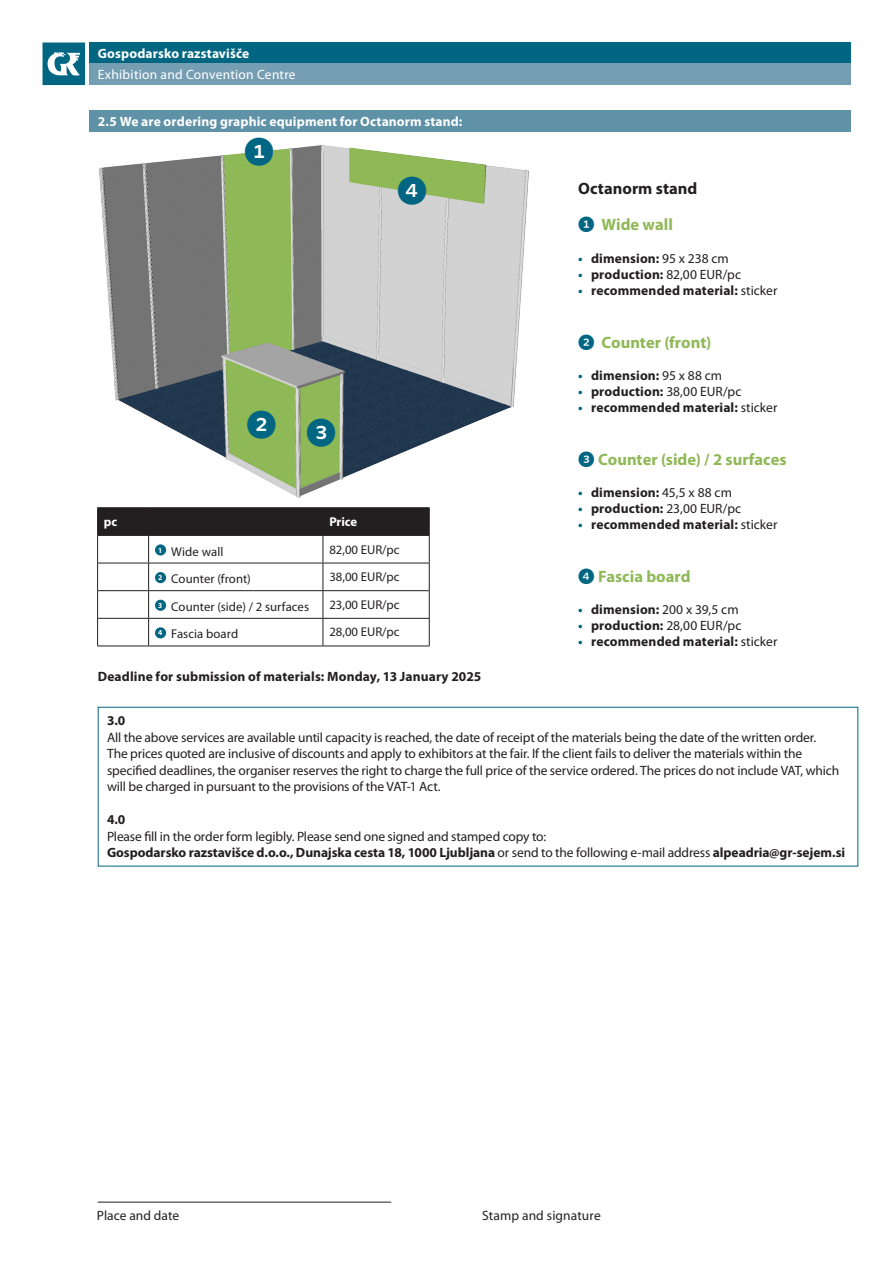
<style>
.page{position:relative;width:893px;height:1263px;background:#fff}
.page>*{position:absolute;margin:0;border:0;box-sizing:border-box;transform-origin:0 0}
.t1{font:30px "Whitney Index Black Round Bd";color:#006682}
.t2{font:700 16.5px "Myriad Pro";color:#8fb856}
.t3{font:700 16.5px/36px "Myriad Pro";color:#231f20}
.t4{font:13.5px/16.5px "Myriad Pro";letter-spacing:-.01em;color:#231f20}
.t5{font:700 13.5px "Myriad Pro";letter-spacing:.01em;color:#231f20}
.t6{font:700 13.5px "Myriad Pro";letter-spacing:.01em;color:#fff}
.t7{font:13.5px "Myriad Pro";letter-spacing:.015em;color:#fff}
.t8{font:12.75px "Myriad Pro";color:#231f20}
.t9{font:700 12.75px "Myriad Pro";color:#fff}
.s1{font-family:"Whitney Index Black Round Bd";font-weight:400;color:#006682}
.s2{color:#8fb856}
.s3{color:#006682}
.s4{font-weight:400}
.s5{font-weight:700}
</style>
<div class="page">
<hr style="left:97px;top:507px;width:52px;height:1px;background:#231f20">
<hr style="left:149px;top:507px;width:174px;height:1px;background:#231f20">
<hr style="left:323px;top:507px;width:107px;height:1px;background:#231f20">
<svg style="left:97px;top:508px;width:333px;height:138px"></svg>
<hr style="left:97px;top:646px;width:52px;height:1px;background:#231f20">
<hr style="left:149px;top:646px;width:174px;height:1px;background:#231f20">
<hr style="left:323px;top:646px;width:107px;height:1px;background:#231f20">
<div style="left:155px;top:544px;width:11px;height:11px;background:#006682;border-radius:50%"></div>
<div style="left:155px;top:572px;width:11px;height:11px;background:#006682;border-radius:50%"></div>
<div style="left:155px;top:600px;width:11px;height:11px;background:#006682;border-radius:50%"></div>
<div style="left:155px;top:627px;width:11px;height:11px;background:#006682;border-radius:50%"></div>
<hr style="left:98px;top:1202px;width:293px;height:1px;background:#231f20">
<div style="left:89px;top:43px;width:761px;height:21px;background:#006682"></div>
<svg style="left:43px;top:43px;width:42px;height:42px"></svg>
<div style="left:89px;top:111px;width:761px;height:21px;background:#5f91a7"></div>
<img style="left:99px;top:144px;width:430px;height:354px">
<div style="left:249px;top:140px;width:24px;height:24px;background:#fff;border-radius:50%"></div>
<div style="left:249px;top:412px;width:24px;height:24px;background:#fff;border-radius:50%"></div>
<div style="left:309px;top:421px;width:24px;height:24px;background:#fff;border-radius:50%"></div>
<div style="left:400px;top:178px;width:24px;height:24px;background:#fff;border-radius:50%"></div>
<div style="left:89px;top:64px;width:761px;height:21px;background:#769eb3"></div>
<p class="t6" style="left:98px;top:46px;width:153px">Gospodarsko razstavišče</p>
<p class="t7" style="left:98px;top:67px;width:199px">Exhibition and Convention Centre</p>
<p class="t6" style="left:98px;top:114px;width:366px">2.5 We are ordering graphic equipment for Octanorm stand:</p>
<h1 class="t1" style="left:244px;top:137px;width:32px">1</h1>
<h1 class="t1" style="left:397px;top:176px;width:32px">4</h1>
<h1 class="t1" style="left:246px;top:414px;width:91px">2 3</h1>
<p class="t9" style="left:104px;top:514px;width:15px">pc</p>
<p class="t9" style="left:329px;top:514px;width:29px">Price</p>
<p class="t8" style="left:158px;top:544px;width:67px"><sup>1</sup> Wide wall</p>
<p class="t8" style="left:329px;top:542px;width:72px">82,00 EUR/pc</p>
<p class="t8" style="left:158px;top:572px;width:94px"><sup>2</sup> Counter (front)</p>
<p class="t8" style="left:329px;top:570px;width:72px">38,00 EUR/pc</p>
<p class="t8" style="left:158px;top:600px;width:152px"><sup>3</sup> Counter (side) / 2 surfaces</p>
<p class="t8" style="left:329px;top:597px;width:72px">23,00 EUR/pc</p>
<p class="t8" style="left:158px;top:627px;width:82px"><sup>4</sup> Fascia board</p>
<p class="t8" style="left:329px;top:625px;width:72px">28,00 EUR/pc</p>
<p class="t5" style="left:98px;top:669px;width:385px">Deadline for submission of materials: Monday, 13 January 2025</p>
<p class="t3" style="left:578px;top:171px;width:121px">Octanorm stand<br><span class="s1">1</span> <span class="s2">Wide wall</span></p>
<p class="t5" style="left:578px;top:251px;width:152px"><span class="s3">•</span> dimension: <span class="s4">95 x 238 cm</span></p>
<p class="t5" style="left:578px;top:267px;width:164px"><span class="s3">•</span> production: <span class="s4">82,00 EUR/pc</span></p>
<p class="t5" style="left:578px;top:283px;width:201px"><span class="s3">•</span> recommended material: <span class="s4">sticker</span></p>
<p class="t2" style="left:578px;top:333px;width:134px"><span class="s1">2</span> Counter (front)</p>
<p class="t5" style="left:578px;top:368px;width:145px"><span class="s3">•</span> dimension: <span class="s4">95 x 88 cm</span></p>
<p class="t5" style="left:578px;top:384px;width:165px"><span class="s3">•</span> production: <span class="s4">38,00 EUR/pc</span></p>
<p class="t5" style="left:578px;top:400px;width:201px"><span class="s3">•</span> recommended material: <span class="s4">sticker</span></p>
<p class="t2" style="left:578px;top:450px;width:210px"><span class="s1">3</span> Counter (side) / 2 surfaces</p>
<p class="t5" style="left:578px;top:485px;width:155px"><span class="s3">•</span> dimension: <span class="s4">45,5 x 88 cm</span></p>
<p class="t5" style="left:578px;top:501px;width:164px"><span class="s3">•</span> production: <span class="s4">23,00 EUR/pc</span></p>
<p class="t5" style="left:578px;top:517px;width:201px"><span class="s3">•</span> recommended material: <span class="s4">sticker</span></p>
<p class="t2" style="left:578px;top:567px;width:114px"><span class="s1">4</span> Fascia board</p>
<p class="t5" style="left:578px;top:602px;width:162px"><span class="s3">•</span> dimension: <span class="s4">200 x 39,5 cm</span></p>
<p class="t5" style="left:578px;top:618px;width:165px"><span class="s3">•</span> production: <span class="s4">28,00 EUR/pc</span></p>
<p class="t5" style="left:578px;top:634px;width:201px"><span class="s3">•</span> recommended material: <span class="s4">sticker</span></p>
<p class="t5" style="left:107px;top:713px;width:20px">3.0</p>
<p class="t4" style="left:107px;top:729px;width:734px">All the above services are available until capacity is reached, the date of receipt of the materials being the date of the written order.<br>The prices quoted are inclusive of discounts and apply to exhibitors at the fair. If the client fails to deliver the materials within the specified deadlines, the organiser reserves the right to charge the full price of the service ordered. The prices do not include VAT, which will be charged in pursuant to the provisions of the VAT-1 Act.</p>
<p class="t5" style="left:107px;top:812px;width:20px">4.0</p>
<p class="t4" style="left:107px;top:828px;width:740px">Please fill in the order form legibly. Please send one signed and stamped copy to:<br><span class="s5">Gospodarsko razstavišce d.o.o., Dunajska cesta 18, 1000 Ljubljana</span> or send to the following e-mail address <span class="s5">alpeadria@gr-sejem.si</span></p>
<p class="t4" style="left:97px;top:1208px;width:84px">Place and date</p>
<p class="t4" style="left:482px;top:1208px;width:120px">Stamp and signature</p>
</div>
